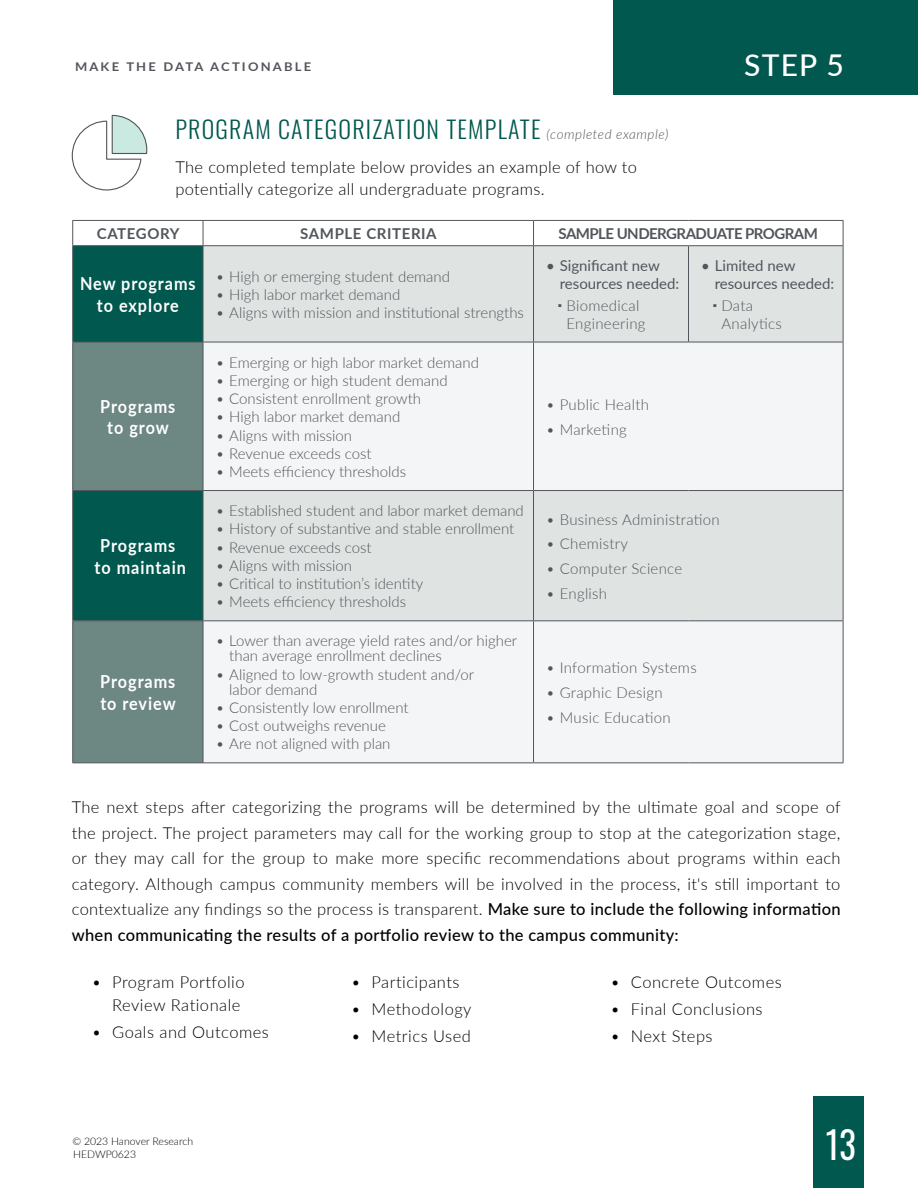
<style>
.page{position:relative;width:918px;height:1188px;background:#fff}
.page>*{position:absolute;margin:0;border:0;box-sizing:border-box;transform-origin:0 0}
.t1{font:37.95px "Oswald";color:#fff;scale:.91 1}
.t2{font:500 30px "Lato";color:#fff}
.t3{font:300 24px "Oswald";letter-spacing:.05em;color:#00584e}
.t4{font:700 18px/21.6px "Lato";letter-spacing:.055em;color:#fff;text-align:center;scale:.9 1}
.t5{font:300 16.5px/25.5px "Lato";letter-spacing:.02em;color:#000}
.t6{font:300 15px/15px "Lato";color:#52555b}
.t7{font:300 15px/18px "Lato";letter-spacing:.02em;color:#52555b}
.t8{font:15px/18px "Lato";color:#52555b}
.t9{font:700 15px "Lato";letter-spacing:-.035em;color:#52555b}
.t10{font:700 15px "Lato";letter-spacing:.04em;color:#52555b}
.t11{font:700 12px "Lato";letter-spacing:.17em;color:#52555b;scale:1.08 1}
.t12{font:300 10.5px/13.4px "Lato";color:#000}
.s1{font-family:"Lato";font-style:italic;font-size:13.5px;color:#52555b}
.s2{font-weight:500}
</style>
<div class="page">
<div style="left:814px;top:1097px;width:50px;height:91px;background:#00584e"></div>
<div style="left:613px;top:0;width:305px;height:95px;background:#00584e"></div>
<div style="left:73px;top:246px;width:130px;height:96px;background:#00584e"></div>
<div style="left:204px;top:246px;width:639px;height:96px;background:#dfe4e3"></div>
<svg style="left:73px;top:343px;width:130px;height:419px;fill:#6d8783"></svg>
<svg style="left:204px;top:343px;width:639px;height:419px;fill:#f3f5f6"></svg>
<hr style="left:72px;top:621px;width:1px;height:141px;background:#52555b">
<hr style="left:72px;top:762px;width:131px;height:1px;background:#52555b">
<hr style="left:72px;top:220px;width:131px;height:1px;background:#52555b">
<svg style="left:72px;top:221px;width:1px;height:24px"></svg>
<hr style="left:72px;top:342px;width:1px;height:148px;background:#52555b">
<hr style="left:72px;top:490px;width:131px;height:1px;background:#52555b">
<hr style="left:72px;top:491px;width:1px;height:129px;background:#52555b">
<hr style="left:203px;top:490px;width:331px;height:1px;background:#52555b">
<hr style="left:534px;top:490px;width:154px;height:1px;background:#52555b">
<hr style="left:688px;top:490px;width:155px;height:1px;background:#52555b">
<hr style="left:72px;top:620px;width:131px;height:1px;background:#52555b">
<hr style="left:203px;top:620px;width:331px;height:1px;background:#52555b">
<hr style="left:534px;top:620px;width:154px;height:1px;background:#52555b">
<hr style="left:688px;top:620px;width:155px;height:1px;background:#52555b">
<hr style="left:534px;top:220px;width:154px;height:1px;background:#52555b">
<hr style="left:688px;top:220px;width:155px;height:1px;background:#52555b">
<svg style="left:843px;top:221px;width:1px;height:24px"></svg>
<hr style="left:843px;top:342px;width:1px;height:148px;background:#52555b">
<hr style="left:843px;top:491px;width:1px;height:129px;background:#52555b">
<hr style="left:843px;top:621px;width:1px;height:141px;background:#52555b">
<hr style="left:534px;top:762px;width:154px;height:1px;background:#52555b">
<hr style="left:688px;top:762px;width:155px;height:1px;background:#52555b">
<hr style="left:203px;top:220px;width:331px;height:1px;background:#52555b">
<svg style="left:203px;top:221px;width:1px;height:24px"></svg>
<svg style="left:533px;top:221px;width:1px;height:24px"></svg>
<hr style="left:203px;top:246px;width:1px;height:96px;background:#52555b">
<hr style="left:533px;top:246px;width:1px;height:96px;background:#52555b">
<hr style="left:203px;top:342px;width:1px;height:148px;background:#52555b">
<hr style="left:533px;top:342px;width:1px;height:148px;background:#52555b">
<hr style="left:203px;top:491px;width:1px;height:129px;background:#52555b">
<hr style="left:533px;top:491px;width:1px;height:129px;background:#52555b">
<hr style="left:203px;top:621px;width:1px;height:141px;background:#52555b">
<hr style="left:533px;top:621px;width:1px;height:141px;background:#52555b">
<hr style="left:203px;top:762px;width:331px;height:1px;background:#52555b">
<hr style="left:72px;top:245px;width:131px;height:1px;background:#52555b">
<hr style="left:72px;top:246px;width:1px;height:96px;background:#52555b">
<hr style="left:203px;top:245px;width:331px;height:1px;background:#52555b">
<hr style="left:534px;top:245px;width:154px;height:1px;background:#52555b">
<hr style="left:688px;top:245px;width:155px;height:1px;background:#52555b">
<hr style="left:688px;top:246px;width:1px;height:96px;background:#52555b">
<hr style="left:843px;top:246px;width:1px;height:96px;background:#52555b">
<hr style="left:72px;top:342px;width:131px;height:1px;background:#52555b">
<hr style="left:203px;top:342px;width:331px;height:1px;background:#52555b">
<hr style="left:534px;top:342px;width:154px;height:1px;background:#52555b">
<hr style="left:688px;top:342px;width:155px;height:1px;background:#52555b">
<svg style="left:71px;top:114px;width:77px;height:77px"></svg>
<p class="t11" style="left:75px;top:57px;width:220px">MAKE THE DATA ACTIONABLE</p>
<h2 class="t2" style="left:744px;top:43px;width:101px">STEP 5</h2>
<h3 class="t3" style="left:176px;top:108px;width:494px">PROGRAM CATEGORIZATION TEMPLATE <span class="s1">(completed example)</span></h3>
<p class="t5" style="left:176px;top:155px;width:463px;line-height:22.5px">The completed template below provides an example of how to potentially categorize all undergraduate programs.</p>
<p class="t10" style="left:97px;top:223px;width:84px">CATEGORY</p>
<p class="t10" style="left:300px;top:223px;width:138px">SAMPLE CRITERIA</p>
<p class="t9" style="left:559px;top:223px;width:261px">SAMPLE UNDERGRADUATE PROGRAM</p>
<p class="t4" style="left:80px;top:272px;width:130px">New programs to explore</p>
<p class="t6" style="left:216px;top:268px;width:236px">• High or emerging student demand</p>
<p class="t8" style="left:560px;top:256px;width:121px;text-indent:-14px">• Significant new resources needed:</p>
<p class="t7" style="left:567px;top:296px;width:81px">Biomedical<br>Engineering</p>
<p class="t8" style="left:715px;top:256px;width:121px;text-indent:-14px">• Limited new resources needed:</p>
<p class="t7" style="left:722px;top:296px;width:62px">Data<br>Analytics</p>
<p class="t6" style="left:216px;top:286px;width:186px">• High labor market demand</p>
<p class="t6" style="left:216px;top:305px;width:310px">• Aligns with mission and institutional strengths</p>
<p class="t4" style="left:100px;top:395px;width:85px">Programs to grow</p>
<p class="t4" style="left:95px;top:534px;width:103px">Programs to maintain</p>
<p class="t4" style="left:100px;top:670px;width:85px;text-align:left">Programs to review</p>
<p class="t6" style="left:216px;top:354px;width:265px">• Emerging or high labor market demand</p>
<p class="t6" style="left:216px;top:372px;width:233px">• Emerging or high student demand</p>
<p class="t6" style="left:216px;top:391px;width:207px">• Consistent enrollment growth</p>
<p class="t6" style="left:216px;top:409px;width:186px">• High labor market demand</p>
<p class="t6" style="left:216px;top:427px;width:138px">• Aligns with mission</p>
<p class="t6" style="left:216px;top:445px;width:157px">• Revenue exceeds cost</p>
<p class="t6" style="left:216px;top:464px;width:192px">• Meets efficiency thresholds</p>
<p class="t6" style="left:216px;top:503px;width:310px">• Established student and labor market demand</p>
<p class="t6" style="left:216px;top:521px;width:300px">• History of substantive and stable enrollment</p>
<p class="t6" style="left:216px;top:539px;width:157px">• Revenue exceeds cost</p>
<p class="t6" style="left:216px;top:557px;width:138px">• Aligns with mission</p>
<p class="t6" style="left:216px;top:576px;width:209px">• Critical to institution’s identity</p>
<p class="t6" style="left:216px;top:594px;width:192px">• Meets efficiency thresholds</p>
<p class="t6" style="left:229px;top:633px;width:289px;text-indent:-14px">• Lower than average yield rates and/or higher than average enrollment declines</p>
<p class="t6" style="left:229px;top:666px;width:246px;text-indent:-14px">• Aligned to low-growth student and/or labor demand</p>
<p class="t6" style="left:216px;top:699px;width:194px">• Consistently low enrollment</p>
<p class="t6" style="left:216px;top:718px;width:172px">• Cost outweighs revenue</p>
<p class="t6" style="left:216px;top:736px;width:176px">• Are not aligned with plan</p>
<p class="t7" style="left:546px;top:395px;width:104px">• Public Health</p>
<p class="t7" style="left:546px;top:420px;width:82px">• Marketing</p>
<p class="t7" style="left:546px;top:510px;width:175px">• Business Administration</p>
<p class="t7" style="left:546px;top:534px;width:83px">• Chemistry</p>
<p class="t7" style="left:546px;top:559px;width:138px">• Computer Science</p>
<p class="t7" style="left:546px;top:584px;width:62px">• English</p>
<p class="t7" style="left:546px;top:658px;width:152px">• Information Systems</p>
<p class="t7" style="left:546px;top:683px;width:118px">• Graphic Design</p>
<p class="t7" style="left:546px;top:708px;width:126px">• Music Education</p>
<p class="t5" style="left:72px;top:794px;width:771px;text-align:justify">The next steps after categorizing the programs will be determined by the ultimate goal and scope of the project. The project parameters may call for the working group to stop at the categorization stage, or they may call for the group to make more specific recommendations about programs within each category. Although campus community members will be involved in the process, it's still important to contextualize any findings so the process is transparent. <span class="s2">Make sure to include the following information when communicating the results of a portfolio review to the campus community:</span></p>
<p class="t5" style="left:92px;top:970px;width:154px;line-height:22.5px;text-align:right">• Program Portfolio<br>Review Rationale</p>
<p class="t5" style="left:92px;top:1018px;width:178px">• Goals and Outcomes</p>
<p class="t5" style="left:611px;top:969px;width:173px">• Concrete Outcomes</p>
<p class="t5" style="left:611px;top:996px;width:153px">• Final Conclusions</p>
<p class="t5" style="left:611px;top:1023px;width:104px">• Next Steps</p>
<p class="t5" style="left:351px;top:969px;width:110px">• Participants</p>
<p class="t5" style="left:351px;top:996px;width:122px">• Methodology</p>
<p class="t5" style="left:351px;top:1023px;width:121px">• Metrics Used</p>
<p class="t12" style="left:72px;top:1134px;width:122px">© 2023 Hanover Research<br>HEDWP0623</p>
<h1 class="t1" style="left:826px;top:1111px;width:35px">13</h1>
</div>
